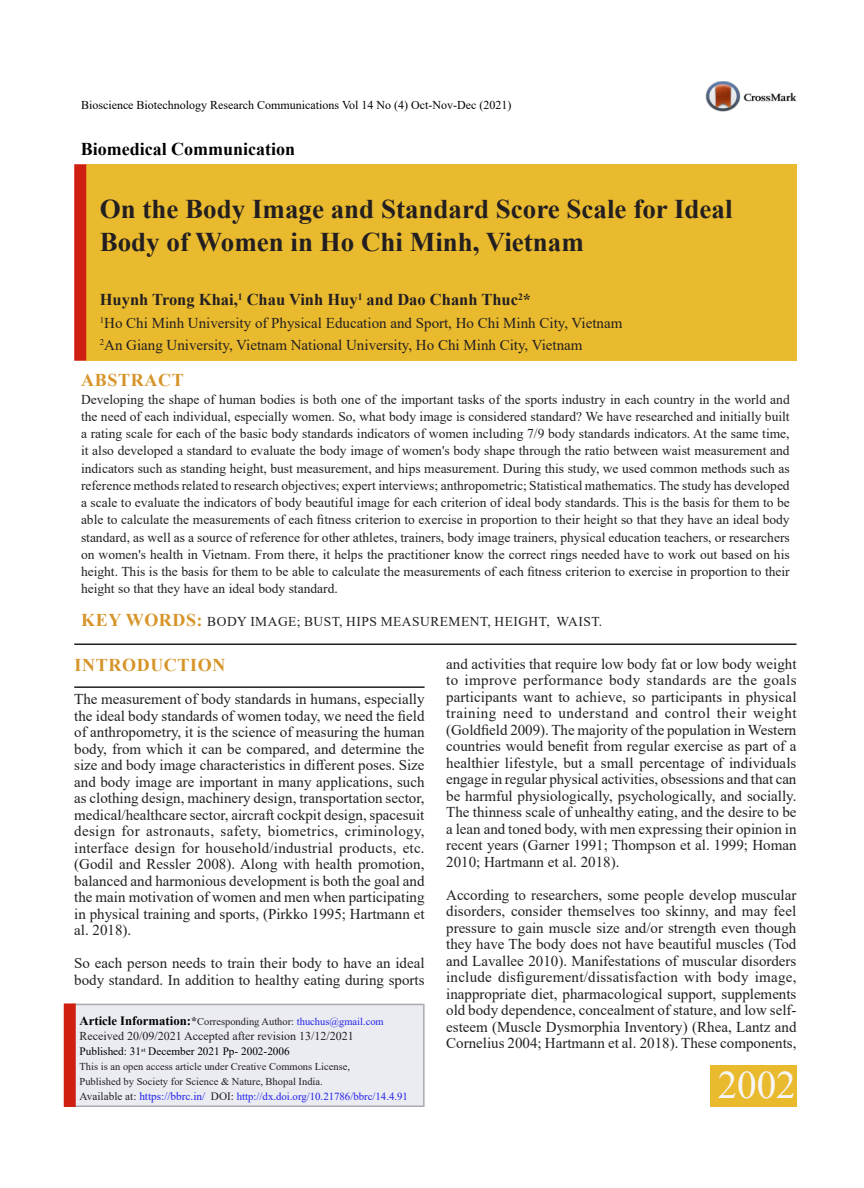
<style>
.page{position:relative;width:864px;height:1188px;background:#fff}
.page>*{position:absolute;margin:0;border:0;box-sizing:border-box;transform-origin:0 0}
.Body_text{font:39px "Times New Roman";color:#f6f6f7}
.Body_text-2{font:700 27px/33px "Times New Roman";color:#231f20}
.Body_text-3{font:700 18px "Times New Roman";color:#000}
.Body_text-4{font:700 18px "Times New Roman";letter-spacing:.035em;color:#d69429}
.Body_text-5{font:700 16.5px "Times New Roman";color:#231f20}
.Body_text-6{font:15px/16.5px "Times New Roman";color:#231f20;text-align:justify}
.Body_text-7{font:13.5px/17.2px "Times New Roman";color:#231f20;text-align:justify}
.Body_text-8{font:13.5px "Times New Roman";letter-spacing:.035em;color:#231f20}
.Body_text-9{font:12px "Times New Roman";color:#000}
.Body_text-10{font:12px "Times New Roman";color:#231f20}
.Body_text-11{font:11.25px "Times New Roman";color:#000}
.Body_text-12{font:10.8px "Times New Roman";color:#2321e8}
.Body_text-13{font:10.5px/15px "Times New Roman";color:#231f20}
.s1{font-weight:700;font-size:18px;color:#d69429}
.s2{font-weight:700;font-size:12.75px;color:#000}
.s3{font-weight:700;font-size:12px}
.s4{color:#2321e8}
.s5{font-size:11.25px;color:#231f20}
.s6{font-size:11.25px}
</style>
<div class="page">
<hr style="left:74px;top:644px;width:722px;height:1px;background:#231f20">
<hr style="left:74px;top:686px;width:351px;height:2px;background:#231f20">
<div style="left:710px;top:1066px;width:86px;height:41px;background:#eaba2e"></div>
<img style="left:705px;top:81px;width:91px;height:31px">
<div style="left:73px;top:1004px;width:350px;height:102px;background:#eaecf2"></div>
<hr style="left:423px;top:1004px;width:2px;height:102px;background:#a8aaad">
<hr style="left:73px;top:1004px;width:350px;height:1px;background:#a8aaad">
<hr style="left:73px;top:1106px;width:352px;height:1px;background:#a8aaad">
<div style="left:64px;top:1003px;width:12px;height:104px;background:#ce1f10"></div>
<div style="left:86px;top:164px;width:710px;height:196px;background:#eaba2e"></div>
<div style="left:74px;top:164px;width:12px;height:197px;background:#ce1f10"></div>
<p class="Body_text-9" style="left:81px;top:96px;width:432px">Bioscience Biotechnology Research Communications Vol 14 No (4) Oct-Nov-Dec (2021)</p>
<p class="Body_text-3" style="left:81px;top:136px;width:216px">Biomedical Communication</p>
<p class="Body_text-2" style="left:100px;top:192px;width:634px">On the Body Image and Standard Score Scale for Ideal<br>Body of Women in Ho Chi Minh, Vietnam</p>
<p class="Body_text-5" style="left:100px;top:288px;width:433px">Huynh Trong Khai,<sup>1</sup> Chau Vinh Huy<sup>1</sup> and Dao Chanh Thuc<sup>2</sup>*</p>
<p class="Body_text-6" style="left:100px;top:314px;width:524px"><sup>1</sup>Ho Chi Minh University of Physical Education and Sport, Ho Chi Minh City, Vietnam</p>
<p class="Body_text-6" style="left:100px;top:336px;width:484px"><sup>2</sup>An Giang University, Vietnam National University, Ho Chi Minh City, Vietnam</p>
<p class="Body_text-4" style="left:81px;top:367px;width:104px">ABSTRACT</p>
<p class="Body_text-7" style="left:81px;top:390px;width:710px">Developing the shape of human bodies is both one of the important tasks of the sports industry in each country in the world and the need of each individual, especially women. So, what body image is considered standard? We have researched and initially built a rating scale for each of the basic body standards indicators of women including 7/9 body standards indicators. At the same time, it also developed a standard to evaluate the body image of women's body shape through the ratio between waist measurement and indicators such as standing height, bust measurement, and hips measurement. During this study, we used common methods such as reference methods related to research objectives; expert interviews; anthropometric; Statistical mathematics. The study has developed a scale to evaluate the indicators of body beautiful image for each criterion of ideal body standards. This is the basis for them to be able to calculate the measurements of each fitness criterion to exercise in proportion to their height so that they have an ideal body standard, as well as a source of reference for other athletes, trainers, body image trainers, physical education teachers, or researchers on women's health in Vietnam. From there, it helps the practitioner know the correct rings needed have to work out based on his height. This is the basis for them to be able to calculate the measurements of each fitness criterion to exercise in proportion to their height so that they have an ideal body standard.</p>
<p class="Body_text-8" style="left:81px;top:612px;width:522px"><span class="s1">KEY WORDS:</span> body image; bust, hips measurement, height, waist.</p>
<p class="Body_text-4" style="left:75px;top:652px;width:152px">INTRODUCTION</p>
<p class="Body_text-6" style="left:74px;top:691px;width:352px">The measurement of body standards in humans, especially the ideal body standards of women today, we need the field of anthropometry, it is the science of measuring the human body, from which it can be compared, and determine the size and body image characteristics in different poses. Size and body image are important in many applications, such as clothing design, machinery design, transportation sector, medical/healthcare sector, aircraft cockpit design, spacesuit design for astronauts, safety, biometrics, criminology, interface design for household/industrial products, etc. (Godil and Ressler 2008). Along with health promotion, balanced and harmonious development is both the goal and the main motivation of women and men when participating in physical training and sports, (Pirkko 1995; Hartmann et al. 2018).</p>
<p class="Body_text-6" style="left:74px;top:955px;width:352px">So each person needs to train their body to have an ideal body standard. In addition to healthy eating during sports</p>
<p class="Body_text-6" style="left:446px;top:655px;width:352px">and activities that require low body fat or low body weight to improve performance body standards are the goals participants want to achieve, so participants in physical training need to understand and control their weight (Goldfield 2009). The majority of the population in Western countries would benefit from regular exercise as part of a healthier lifestyle, but a small percentage of individuals engage in regular physical activities, obsessions and that can be harmful physiologically, psychologically, and socially.<br>The thinness scale of unhealthy eating, and the desire to be a lean and toned body, with men expressing their opinion in recent years (Garner 1991; Thompson et al. 1999; Homan 2010; Hartmann et al. 2018).</p>
<p class="Body_text-6" style="left:446px;top:886px;width:352px">According to researchers, some people develop muscular disorders, consider themselves too skinny, and may feel pressure to gain muscle size and/or strength even though they have The body does not have beautiful muscles (Tod and Lavallee 2010). Manifestations of muscular disorders include disfigurement/dissatisfaction with body image, inappropriate diet, pharmacological support, supplements old body dependence, concealment of stature, and low self&shy;esteem (Muscle Dysmorphia Inventory) (Rhea, Lantz and Cornelius 2004; Hartmann et al. 2018). These components,</p>
<p class="Body_text-13" style="left:80px;top:1014px;width:306px"><span class="s2">Article Information:</span><span class="s3">*</span>Corresponding Author: <span class="s4">thuchus@gmail.com</span></p>
<p class="Body_text-10" style="left:80px;top:1028px;width:276px">Received 20/09/2021 Accepted after revision 13/12/2021</p>
<p class="Body_text-11" style="left:80px;top:1044px;width:212px">Published: 31<sup>st</sup> December 2021 Pp- 2002-2006</p>
<p class="Body_text-13" style="left:80px;top:1059px;width:272px">This is an open access article under Creative Commons License,<br>Published by Society for Science &amp; Nature, Bhopal India.</p>
<p class="Body_text-12" style="left:80px;top:1089px;width:330px"><span class="s5">Available at:</span> <span class="s6">https://bbrc.in/</span> <span class="s5">DOI :</span> http://dx.doi.org/10.21786/bbrc/14.4.91</p>
<p class="Body_text" style="left:718px;top:1057px;width:79px">2002</p>
</div>
